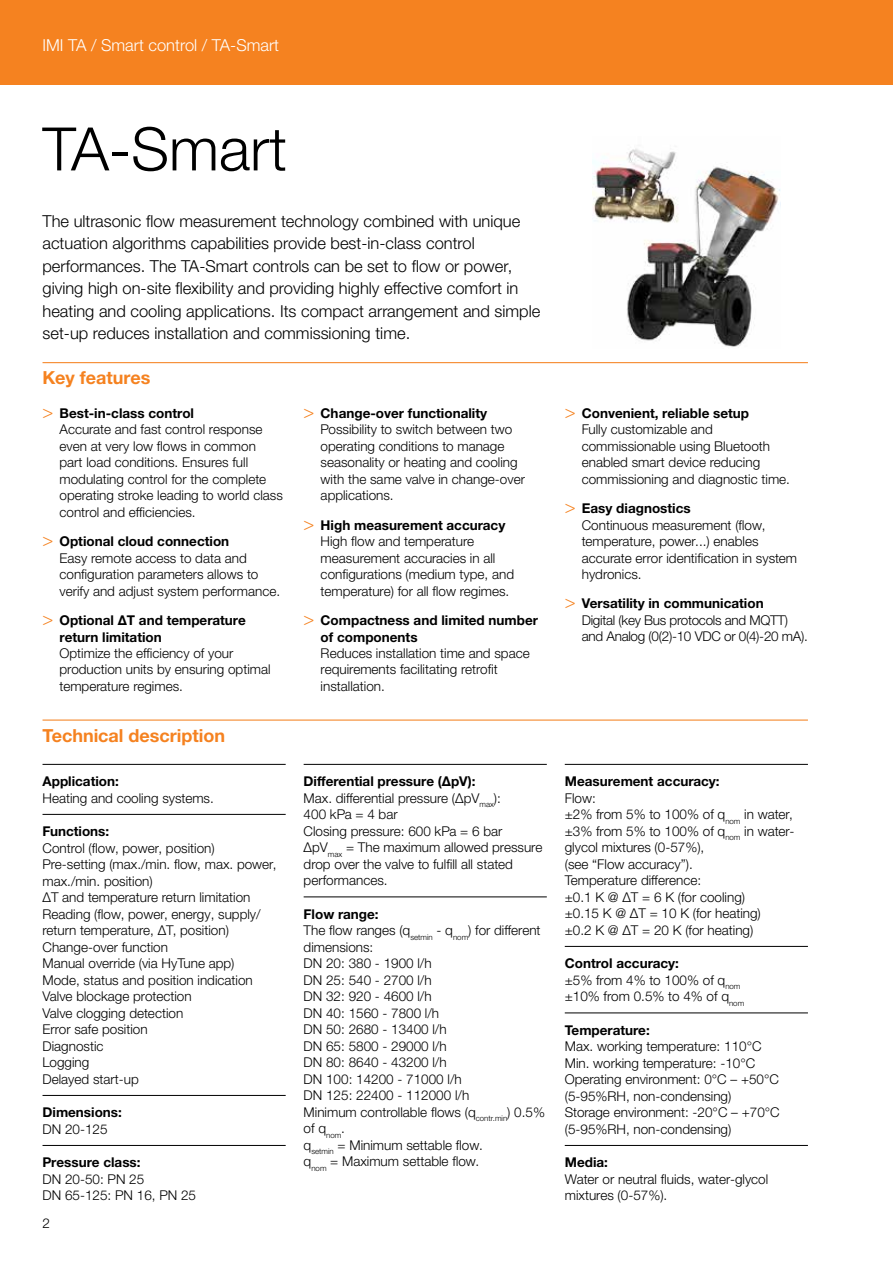
<style>
.page{position:relative;width:893px;height:1263px;background:#fff}
.page>*{position:absolute;margin:0;border:0;box-sizing:border-box;transform-origin:0 0}
.t1{font:300 60px "Helvetica Neue LTW1 G";color:#000}
.t2{font:700 18px "Helvetica Neue LTW1 G";color:#f58220}
.t3{font:300 16.5px/22.5px "Helvetica Neue LTW1 G";color:#000}
.t4{font:300 16.5px "Helvetica Neue LTW1 G";color:#fff}
.t5{font:300 13.5px/16.5px "Helvetica Neue LTW1 G";color:#000}
.t6{font:700 13.5px/16.5px "Helvetica Neue LTW1 G";color:#000}
.t7{font:300 13.5px/16.5px "Helvetica Neue LTW1 G";letter-spacing:-.02em;color:#000}
.s1{font-family:"Helvetica Neue LT Std";font-size:18px;color:#f58220}
.s2{font-weight:700}
.s3{font-family:"Helvetica Neue LT Std";font-weight:300;font-size:18px;color:#f58220}
</style>
<div class="page">
<div style="left:0;top:0;width:893px;height:85px;background:#f58220"></div>
<hr style="left:43px;top:362px;width:765px;height:1px;background:#f58220">
<hr style="left:43px;top:719px;width:765px;height:2px;background:#f58220">
<hr style="left:43px;top:764px;width:243px;height:1px;background:#000">
<hr style="left:43px;top:814px;width:243px;height:1px;background:#000">
<hr style="left:43px;top:1095px;width:243px;height:1px;background:#000">
<hr style="left:43px;top:1145px;width:243px;height:1px;background:#000">
<hr style="left:304px;top:764px;width:243px;height:1px;background:#000">
<hr style="left:304px;top:896px;width:243px;height:1px;background:#000">
<hr style="left:565px;top:764px;width:243px;height:1px;background:#000">
<hr style="left:565px;top:946px;width:243px;height:1px;background:#000">
<hr style="left:565px;top:1012px;width:243px;height:1px;background:#000">
<hr style="left:565px;top:1145px;width:243px;height:1px;background:#000">
<img style="left:592px;top:148px;width:188px;height:199px">
<p class="t4" style="left:43px;top:35px;width:238px">IMI TA / Smart control / TA-Smart</p>
<h1 class="t1" style="left:43px;top:112px;width:246px">TA-Smart</h1>
<p class="t3" style="left:43px;top:210px;width:499px">The ultrasonic flow measurement technology combined with unique actuation algorithms capabilities provide best-in-class control performances. The TA-Smart controls can be set to flow or power, giving high on-site flexibility and providing highly effective comfort in heating and cooling applications. Its compact arrangement and simple set-up reduces installation and commissioning time.</p>
<h2 class="t2" style="left:43px;top:367px;width:109px">Key features</h2>
<p class="t5" style="left:60px;top:405px;width:225px;text-indent:-17px"><span class="s1">&gt;</span> <span class="s2">Best-in-class control<br></span>Accurate and fast control response even at very low flows in common<br>part load conditions. Ensures full modulating control for the complete operating stroke leading to world class control and efficiencies.</p>
<p class="t5" style="left:60px;top:533px;width:222px;text-indent:-17px"><span class="s1">&gt;</span> <span class="s2">Optional cloud connection<br></span>Easy remote access to data and configuration parameters allows to verify and adjust system performance.</p>
<p class="t6" style="left:60px;top:612px;width:188px;text-indent:-17px"><span class="s3">&gt;</span> Optional ΔT and temperature return limitation</p>
<p class="t5" style="left:60px;top:645px;width:213px">Optimize the efficiency of your production units by ensuring optimal temperature regimes.</p>
<p class="t5" style="left:321px;top:405px;width:206px;text-indent:-17px"><span class="s1">&gt;</span> <span class="s2">Change-over functionality<br></span>Possibility to switch between two operating conditions to manage seasonality or heating and cooling with the same valve in change-over applications.</p>
<p class="t5" style="left:321px;top:517px;width:195px;text-indent:-17px"><span class="s1">&gt;</span> <span class="s2">High measurement accuracy<br></span>High flow and temperature measurement accuracies in all configurations (medium type, and temperature) for all flow regimes.</p>
<p class="t6" style="left:321px;top:612px;width:219px;text-indent:-17px"><span class="s3">&gt;</span> Compactness and limited number of components</p>
<p class="t5" style="left:321px;top:645px;width:211px">Reduces installation time and space requirements facilitating retrofit installation.</p>
<h2 class="t2" style="left:43px;top:724px;width:184px">Technical description</h2>
<p class="t6" style="left:43px;top:773px;width:78px">Application:</p>
<p class="t5" style="left:43px;top:789px;width:173px">Heating and cooling systems.</p>
<p class="t6" style="left:43px;top:823px;width:68px">Functions:</p>
<p class="t5" style="left:43px;top:839px;width:236px">Control (flow, power, position)<br>Pre-setting (max./min. flow, max. power, max./min. position)<br>ΔT and temperature return limitation<br>Reading (flow, power, energy, supply/ return temperature, ΔT, position)<br>Change-over function<br>Manual override (via HyTune app)<br>Mode, status and position indication<br>Valve blockage protection<br>Valve clogging detection<br>Error safe position<br>Diagnostic<br>Logging<br>Delayed start-up</p>
<p class="t6" style="left:43px;top:1104px;width:81px">Dimensions:</p>
<p class="t5" style="left:43px;top:1120px;width:67px">DN 20-125</p>
<p class="t6" style="left:43px;top:1154px;width:100px">Pressure class:</p>
<p class="t5" style="left:43px;top:1170px;width:155px">DN 20-50: PN 25<br>DN 65-125: PN 16, PN 25</p>
<p class="t5" style="left:43px;top:1215px;width:9px">2</p>
<p class="t5" style="left:304px;top:773px;width:240px"><span class="s2">Differential pressure (ΔpV):<br></span>Max. differential pressure (ΔpV<sub>max</sub>):<br>400 kPa = 4 bar<br>Closing pressure: 600 kPa = 6 bar<br>ΔpV<sub>max</sub> = The maximum allowed pressure drop over the valve to fulfill all stated performances.</p>
<p class="t5" style="left:304px;top:905px;width:243px"><span class="s2">Flow range:<br></span>The flow ranges (q<sub>setmin</sub> - q<sub>nom</sub>) for different dimensions:<br>DN 20: 380 - 1900 l/h<br>DN 25: 540 - 2700 l/h<br>DN 32: 920 - 4600 l/h<br>DN 40: 1560 - 7800 l/h<br>DN 50: 2680 - 13400 l/h<br>DN 65: 5800 - 29000 l/h<br>DN 80: 8640 - 43200 l/h<br>DN 100: 14200 - 71000 l/h<br>DN 125: 22400 - 112000 l/h<br>Minimum controllable flows (q<sub>contr.min</sub>) 0.5% of q<sub>nom</sub>.<br>q<sub>setmin</sub> = Minimum settable flow.<br>q<sub>nom</sub> = Maximum settable flow.</p>
<p class="t5" style="left:582px;top:405px;width:210px;text-indent:-17px"><span class="s1">&gt;</span> <span class="s2">Convenient, reliable setup<br></span>Fully customizable and commissionable using Bluetooth enabled smart device reducing commissioning and diagnostic time.</p>
<p class="t5" style="left:582px;top:500px;width:217px;text-indent:-17px"><span class="s1">&gt;</span> <span class="s2">Easy diagnostics<br></span>Continuous measurement (flow, temperature, power...) enables accurate error identification in system hydronics.</p>
<p class="t7" style="left:582px;top:595px;width:228px;text-indent:-17px"><span class="s1">&gt;</span> <span class="s2">Versatility in communication<br></span>Digital (key Bus protocols and MQTT) and Analog (0(2)-10 VDC or 0(4)-20 mA).</p>
<p class="t6" style="left:565px;top:773px;width:156px">Measurement accuracy:</p>
<p class="t5" style="left:565px;top:789px;width:231px">Flow:<br>±2% from 5% to 100% of q<sub>nom</sub> in water, ±3% from 5% to 100% of q<sub>nom</sub> in water&shy;glycol mixtures (0-57%),<br>(see “Flow accuracy”).<br>Temperature difference:<br>±0.1 K @ ΔT = 6 K (for cooling)<br>±0.15 K @ ΔT = 10 K (for heating)<br>±0.2 K @ ΔT = 20 K (for heating)</p>
<p class="t5" style="left:565px;top:955px;width:181px"><span class="s2">Control accuracy:<br></span>±5% from 4% to 100% of q<sub>nom </sub>±10% from 0.5% to 4% of q<sub>nom</sub></p>
<p class="t6" style="left:565px;top:1021px;width:87px">Temperature:</p>
<p class="t5" style="left:565px;top:1038px;width:217px">Max. working temperature: 110°C<br>Min. working temperature: -10°C<br>Operating environment: 0°C – +50°C (5-95%RH, non-condensing)<br>Storage environment: -20°C – +70°C (5-95%RH, non-condensing)</p>
<p class="t6" style="left:565px;top:1154px;width:45px">Media:</p>
<p class="t5" style="left:565px;top:1170px;width:205px">Water or neutral fluids, water-glycol mixtures (0-57%).</p>
</div>
